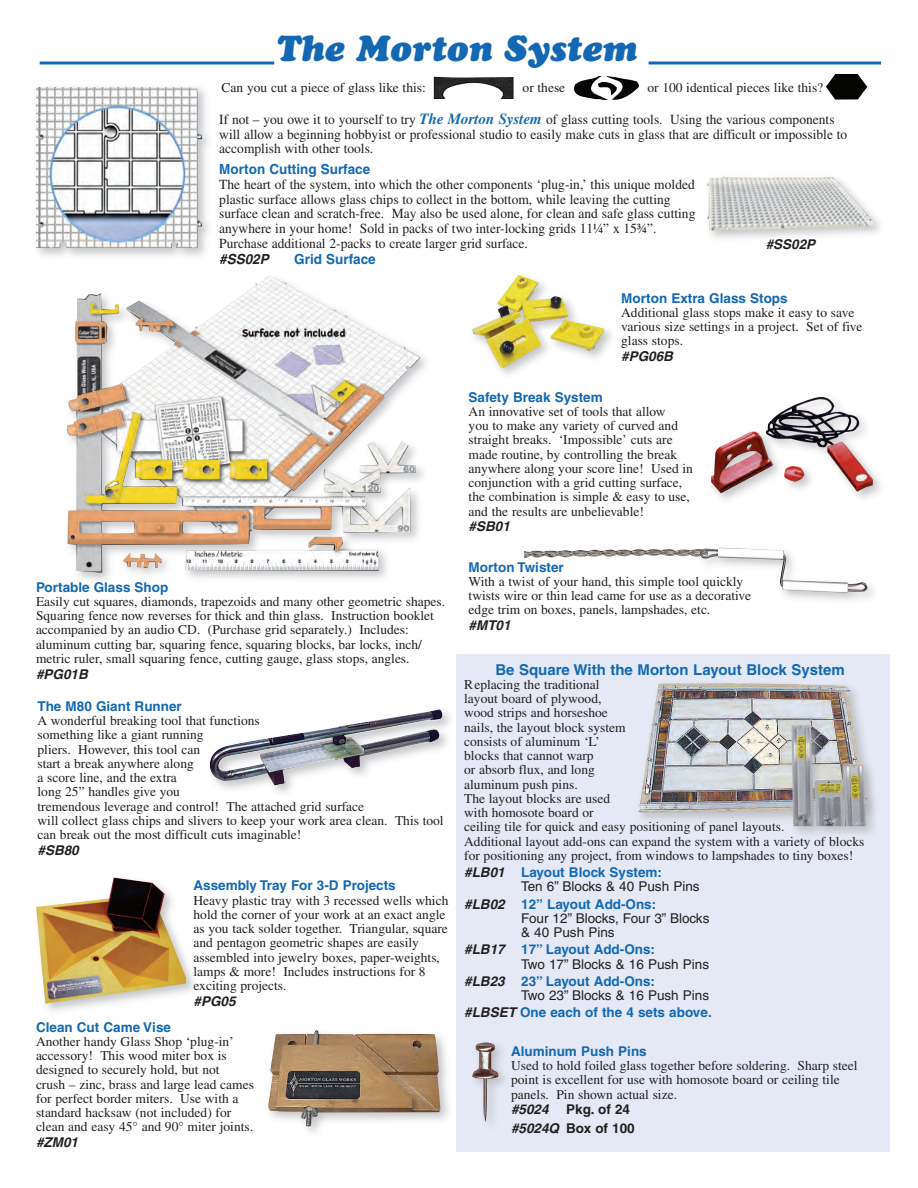
<style>
.page{position:relative;width:918px;height:1188px;background:#fff}
.page>*{position:absolute;margin:0;border:0;box-sizing:border-box;transform-origin:0 0}
._9_Title_24_lt_Hdr{font:italic 36px "Cooper Black Std";color:#1468b3}
._1_Cat_Header{font:700 15px "Helvetica";color:#1468b3}
._2_Cat_Body{font:13.95px/14.7px "Times";color:#231f20}
._1_Cat_Header-2{font:700 13.95px "Helvetica";color:#1468b3}
.t1{font:italic 700 13.95px "Helvetica";color:#231f20}
._2_Cat_Body-2{font:13.5px/14.2px "Times";color:#231f20}
._1_Cat_Header-3{font:13.5px/14.2px "Helvetica";color:#231f20}
._1_Cat_Header-4{font:700 13.5px "Helvetica";color:#1468b3}
._3_Cat_Part{font:italic 700 13.5px "Helvetica";color:#231f20}
.t2{font:700 13.5px "Helvetica";color:#231f20}
.s1{font-weight:700;font-style:italic;font-size:15.45px;color:#1468b3}
.s2{font-weight:700;font-style:italic}
.s3{font-weight:700;color:#1468b3}
.s4{font-style:italic;color:#231f20}
.s5{font-style:italic}
</style>
<div class="page">
<div style="left:457px;top:654px;width:433px;height:498px;background:#e4e9f5"></div>
<div style="left:707px;top:393px;width:179px;height:112px;background:#b2b3b7;opacity:.75"></div>
<img style="left:766px;top:397px;width:107px;height:95px">
<div style="left:63px;top:273px;width:370px;height:312px;background:#b2b3b7;opacity:.75"></div>
<img style="left:66px;top:276px;width:355px;height:297px">
<div style="left:32px;top:83px;width:182px;height:178px;background:#b2b3b7;opacity:.75"></div>
<img style="left:36px;top:87px;width:166px;height:161px">
<img style="left:434px;top:77px;width:80px;height:22px">
<img style="left:574px;top:76px;width:65px;height:24px">
<img style="left:826px;top:74px;width:41px;height:26px">
<div style="left:207px;top:706px;width:247px;height:92px;background:#b2b3b7;opacity:.75"></div>
<img style="left:210px;top:710px;width:233px;height:76px">
<div style="left:265px;top:1027px;width:188px;height:112px;background:#b2b3b7;opacity:.75"></div>
<img style="left:268px;top:1030px;width:172px;height:96px">
<div style="left:33px;top:874px;width:166px;height:142px;background:#b2b3b7;opacity:.75"></div>
<img style="left:36px;top:878px;width:150px;height:126px">
<img style="left:472px;top:1042px;width:27px;height:80px">
<img style="left:524px;top:549px;width:173px;height:9px">
<div style="left:697px;top:544px;width:182px;height:61px;background:#b2b3b7;opacity:.75"></div>
<img style="left:700px;top:548px;width:167px;height:45px">
<img style="left:472px;top:275px;width:132px;height:93px">
<hr style="left:40px;top:62px;width:234px;height:2px;background:#1468b3">
<hr style="left:649px;top:62px;width:232px;height:2px;background:#1468b3">
<div style="left:636px;top:680px;width:244px;height:145px;background:#b2b3b7;opacity:.75"></div>
<img style="left:639px;top:683px;width:229px;height:129px">
<div style="left:788px;top:722px;width:90px;height:117px;background:#b2b3b7;opacity:.75"></div>
<img style="left:791px;top:725px;width:75px;height:101px">
<div style="left:704px;top:173px;width:182px;height:70px;background:#b2b3b7;opacity:.75"></div>
<img style="left:707px;top:177px;width:167px;height:54px">
<p class="_9_Title_24_lt_Hdr" style="left:276px;top:26px;width:363px">The Morton System</p>
<p class="_2_Cat_Body-2" style="left:222px;top:80px;width:206px">Can you cut a piece of glass like this:</p>
<p class="_2_Cat_Body-2" style="left:523px;top:80px;width:44px">or these</p>
<p class="_2_Cat_Body-2" style="left:647px;top:80px;width:177px">or 100 identical pieces like this?</p>
<p class="_2_Cat_Body" style="left:219px;top:112px;width:629px">If not – you owe it to yourself to try <span class="s1">The Morton System</span> of glass cutting tools. Using the various components will allow a beginning hobbyist or professional studio to easily make cuts in glass that are difficult or impossible to accomplish with other tools.</p>
<p class="_1_Cat_Header-2" style="left:219px;top:161px;width:153px">Morton Cutting Surface</p>
<p class="_2_Cat_Body" style="left:219px;top:177px;width:478px">The heart of the system, into which the other components ‘plug-in,’ this unique molded plastic surface allows glass chips to collect in the bottom, while leaving the cutting surface clean and scratch-free. May also be used alone, for clean and safe glass cutting anywhere in your home! Sold in packs of two inter-locking grids 11¼” x 15¾”.<br>Purchase additional 2-packs to create larger grid surface.</p>
<p class="t1" style="left:219px;top:251px;width:51px">#SS02P</p>
<p class="_1_Cat_Header-2" style="left:294px;top:251px;width:83px">Grid Surface</p>
<p class="_3_Cat_Part" style="left:766px;top:236px;width:51px">#SS02P</p>
<p class="_1_Cat_Header-4" style="left:621px;top:290px;width:168px">Morton Extra Glass Stops</p>
<p class="_2_Cat_Body-2" style="left:621px;top:305px;width:243px">Additional glass stops make it easy to save various size settings in a project. Set of five glass stops.</p>
<p class="_3_Cat_Part" style="left:621px;top:348px;width:53px">#PG06B</p>
<p class="_1_Cat_Header-4" style="left:36px;top:579px;width:134px">Portable Glass Shop</p>
<p class="_2_Cat_Body-2" style="left:36px;top:594px;width:411px">Easily cut squares, diamonds, trapezoids and many other geometric shapes.<br>Squaring fence now reverses for thick and thin glass. Instruction booklet accompanied by an audio CD. (Purchase grid separately.) Includes: aluminum cutting bar, squaring fence, squaring blocks, bar locks, inch/ metric ruler, small squaring fence, cutting gauge, glass stops, angles.</p>
<p class="_3_Cat_Part" style="left:36px;top:666px;width:53px">#PG01B</p>
<p class="_1_Cat_Header-4" style="left:38px;top:698px;width:146px">The M80 Giant Runner</p>
<p class="_2_Cat_Body-2" style="left:38px;top:713px;width:408px">A wonderful breaking tool that functions<br>something like a giant running<br>pliers. However, this tool can<br>start a break anywhere along<br>a score line, and the extra<br>long 25” handles give you<br>tremendous leverage and control! The attached grid surface<br>will collect glass chips and slivers to keep your work area clean. This tool can break out the most difficult cuts imaginable!</p>
<p class="_3_Cat_Part" style="left:38px;top:842px;width:43px">#SB80</p>
<p class="_1_Cat_Header-4" style="left:194px;top:877px;width:204px">Assembly Tray For 3-D Projects</p>
<p class="_2_Cat_Body-2" style="left:194px;top:893px;width:256px">Heavy plastic tray with 3 recessed wells which hold the corner of your work at an exact angle as you tack solder together. Triangular, square and pentagon geometric shapes are easily assembled into jewelry boxes, paper-weights, lamps &amp; more! Includes instructions for 8 exciting projects.</p>
<p class="_3_Cat_Part" style="left:194px;top:993px;width:44px">#PG05</p>
<p class="_1_Cat_Header-4" style="left:36px;top:1019px;width:137px">Clean Cut Came Vise</p>
<p class="_2_Cat_Body-2" style="left:36px;top:1034px;width:220px">Another handy Glass Shop ‘plug-in’ accessory! This wood miter box is designed to securely hold, but not<br>crush – zinc, brass and large lead cames for perfect border miters. Use with a standard hacksaw (not included) for clean and easy 45° and 90° miter joints.</p>
<p class="_3_Cat_Part" style="left:36px;top:1134px;width:44px">#ZM01</p>
<p class="_1_Cat_Header-4" style="left:469px;top:389px;width:136px">Safety Break System</p>
<p class="_2_Cat_Body-2" style="left:469px;top:404px;width:226px">An innovative set of tools that allow<br>you to make any variety of curved and straight breaks. ‘Impossible’ cuts are made routine, by controlling the break anywhere along your score line! Used in conjunction with a grid cutting surface, the combination is simple &amp; easy to use, and the results are unbelievable!</p>
<p class="_3_Cat_Part" style="left:469px;top:518px;width:43px">#SB01</p>
<p class="_1_Cat_Header-4" style="left:469px;top:559px;width:97px">Morton Twister</p>
<p class="_2_Cat_Body-2" style="left:469px;top:574px;width:284px">With a twist of your hand, this simple tool quickly twists wire or thin lead came for use as a decorative edge trim on boxes, panels, lampshades, etc.</p>
<p class="_3_Cat_Part" style="left:469px;top:617px;width:44px">#MT01</p>
<p class="_1_Cat_Header" style="left:495px;top:660px;width:351px">Be Square With the Morton Layout Block System</p>
<p class="_2_Cat_Body-2" style="left:464px;top:677px;width:402px">Replacing the traditional<br>layout board of plywood,<br>wood strips and horseshoe<br>nails, the layout block system<br>consists of aluminum ‘L’<br>blocks that cannot warp<br>or absorb flux, and long<br>aluminum push pins.<br>The layout blocks are used<br>with homosote board or<br>ceiling tile for quick and easy positioning of panel layouts.<br>Additional layout add-ons can expand the system with a variety of blocks for positioning any project, from windows to lampshades to tiny boxes!</p>
<p class="_1_Cat_Header-3" style="left:521px;top:865px;width:180px;text-indent:-57px"><span class="s2">#LB01</span> <span class="s3">Layout Block System:<br></span>Ten 6” Blocks &amp; 40 Push Pins</p>
<p class="_1_Cat_Header-3" style="left:521px;top:897px;width:190px;text-indent:-57px"><span class="s2">#LB02</span> <span class="s3">12” Layout Add-Ons:<br></span>Four 12” Blocks, Four 3” Blocks &amp; 40 Push Pins</p>
<p class="_1_Cat_Header-3" style="left:521px;top:942px;width:190px;text-indent:-57px"><span class="s2">#LB17</span> <span class="s3">17” Layout Add-Ons:<br></span>Two 17” Blocks &amp; 16 Push Pins</p>
<p class="_1_Cat_Header-3" style="left:521px;top:974px;width:190px;text-indent:-57px"><span class="s2">#LB23</span> <span class="s3">23” Layout Add-Ons:<br></span>Two 23” Blocks &amp; 16 Push Pins</p>
<p class="_1_Cat_Header-4" style="left:464px;top:1004px;width:249px"><span class="s4">#LBSET</span> One each of the 4 sets above.</p>
<p class="_1_Cat_Header-4" style="left:511px;top:1043px;width:137px">Aluminum Push Pins</p>
<p class="_2_Cat_Body-2" style="left:511px;top:1058px;width:348px">Used to hold foiled glass together before soldering. Sharp steel point is excellent for use with homosote board or ceiling tile panels. Pin shown actual size.</p>
<p class="_3_Cat_Part" style="left:511px;top:1101px;width:39px">#5024</p>
<p class="t2" style="left:566px;top:1101px;width:65px">Pkg. of 24</p>
<p class="t2" style="left:511px;top:1120px;width:125px"><span class="s5">#5024Q</span> Box of 100</p>
</div>
